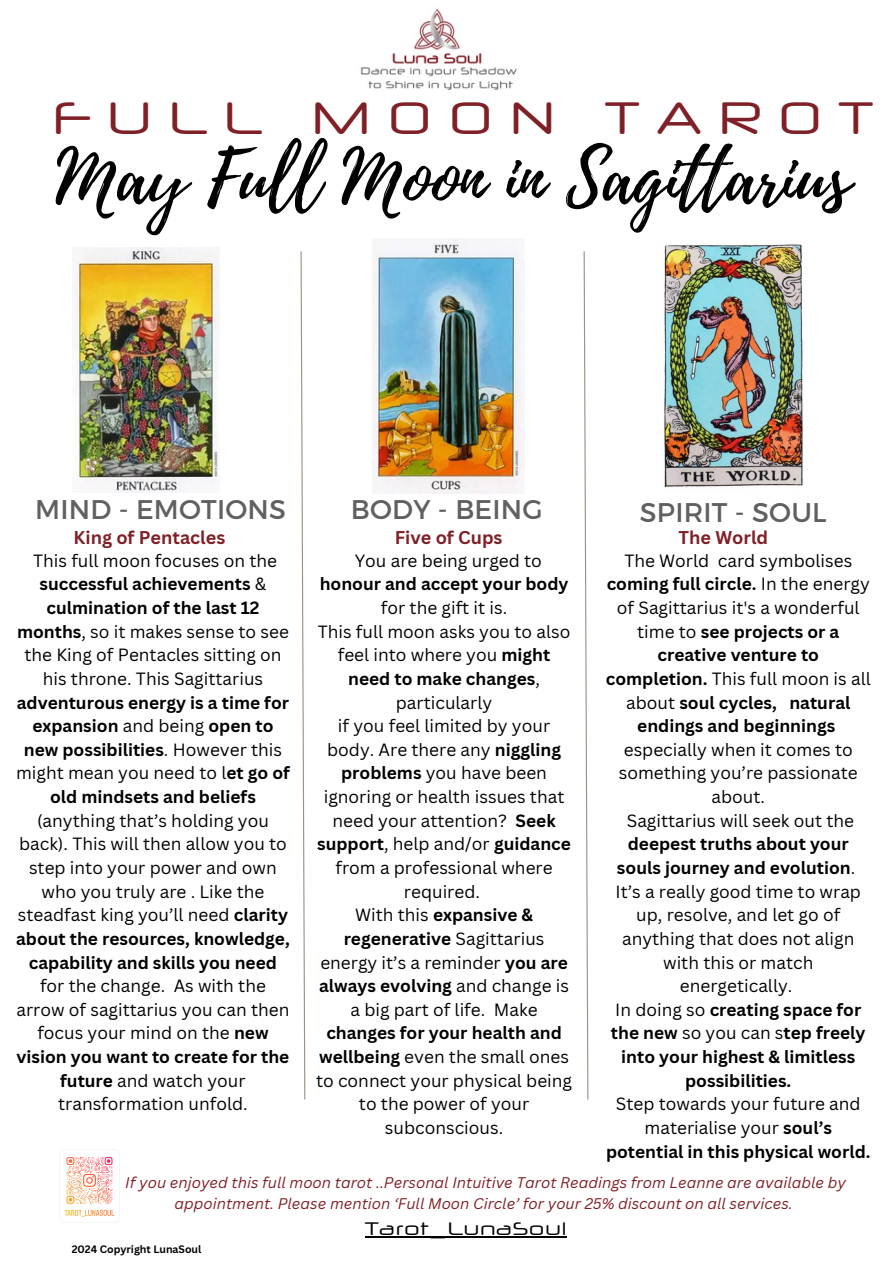
<style>
.page{position:relative;width:894px;height:1264px;background:#fff}
.page>*{position:absolute;margin:0;border:0;box-sizing:border-box;transform-origin:0 0}
.t1{font:73.65px "Playlist Script";color:#000}
.t2{font:45px "Neuropol X Free";letter-spacing:.35em;color:#7f2026}
.t3{font:27px "Montserrat";letter-spacing:.01em;color:#606060}
.t4{font:700 18px "Canva Sans";color:#7f2026}
.t5{font:18px "Neuropol X Free";color:#000}
.t6{font:17.25px/23.7px "Canva Sans";color:#000;text-align:center}
.t7{font:italic 15px/20.2px "Canva Sans";color:#7f2026;text-align:center}
.t8{font:700 10.5px "Canva Sans";color:#000}
.s1{font-weight:700}
</style>
<div class="page">
<svg style="left:300px;top:251px;width:6px;height:849px"></svg>
<img style="left:60px;top:1152px;width:59px;height:71px">
<img style="left:360px;top:8px;width:157px;height:82px">
<img style="left:664px;top:244px;width:139px;height:244px">
<img style="left:73px;top:247px;width:146px;height:245px">
<img style="left:372px;top:238px;width:152px;height:256px">
<svg style="left:583px;top:251px;width:6px;height:849px"></svg>
<hr style="left:365px;top:1235px;width:202px;height:1px;background:#000">
<h4 class="t2" style="left:52px;top:92px;width:822px">FULL MOON TAROT</h4>
<h4 class="t1" style="left:56px;top:125px;width:795px">May Full Moon in Sagittarius</h4>
<p class="t3" style="left:35px;top:491px;width:252px">MIND - EMOTIONS</p>
<h3 class="t3" style="left:351px;top:491px;width:193px">BODY - BEING</h3>
<h3 class="t3" style="left:639px;top:494px;width:188px">SPIRIT - SOUL</h3>
<h6 class="t4" style="left:74px;top:525px;width:153px">King of Pentacles</h6>
<h5 class="t4" style="left:395px;top:525px;width:109px">Five of Cups</h5>
<p class="t4" style="left:678px;top:525px;width:91px">The World</p>
<h4 class="t6" style="left:16px;top:548px;width:275px">This full moon focuses on the <span class="s1">successful achievements</span> &amp; <span class="s1">culmination of the last 12 months</span>, so it makes sense to see the King of Pentacles sitting on his throne. This Sagittarius <span class="s1">adventurous energy is a time for expansion</span> and being <span class="s1">open to new possibilities</span>. However this might mean you need to l<span class="s1">et go of old mindsets and beliefs </span>(anything that’s holding you back). This will then allow you to step into your power and own who you truly are . Like the steadfast king you’ll need <span class="s1">clarity about the resources, knowledge, capability and skills you need </span>for the change. As with the arrow of sagittarius you can then focus your mind on the <span class="s1">new vision you want to create for the future</span> and watch your transformation unfold.</h4>
<h5 class="t6" style="left:316px;top:548px;width:257px">You are being urged to<br><span class="s1">honour and accept your body </span>for the gift it is.<br>This full moon asks you to also feel into where you <span class="s1">might need to make changes</span>, particularly<br>if you feel limited by your body. Are there any <span class="s1">niggling problems</span> you have been ignoring or health issues that need your attention? <span class="s1">Seek support</span>, help and/or <span class="s1">guidance </span>from a professional where required.<br>With this <span class="s1">expansive &amp; regenerative</span> Sagittarius energy it’s a reminder <span class="s1">you are always evolving</span> and change is a big part of life. Make <span class="s1">changes for your health and wellbeing</span> even the small ones to connect your physical being to the power of your subconscious.</h5>
<h5 class="t6" style="left:605px;top:548px;width:266px">The World card symbolises <span class="s1">coming full circle.</span> In the energy of Sagittarius it's a wonderful time to <span class="s1">see projects or a creative venture to completion.</span> This full moon is all about <span class="s1">soul cycles, natural endings and beginnings </span>especially when it comes to something you’re passionate about.<br>Sagittarius will seek out the <span class="s1">deepest truths about your souls journey and evolution</span>.<br>It’s a really good time to wrap up, resolve, and let go of anything that does not align with this or match energetically.<br>In doing so <span class="s1">creating space for the new</span> so you can s<span class="s1">tep freely into your highest &amp; limitless possibilities.<br></span>Step towards your future and materialise your <span class="s1">soul’s potential in this physical world.</span></h5>
<p class="t7" style="left:125px;top:1172px;width:722px">If you enjoyed this full moon tarot ..Personal Intuitive Tarot Readings from Leanne are available by appointment. Please mention ‘Full Moon Circle’ for your 25% discount on all services.</p>
<h5 class="t8" style="left:72px;top:1241px;width:131px">2024 Copyright LunaSoul</h5>
<h3 class="t5" style="left:365px;top:1217px;width:203px">Tarot_LunaSoul</h3>
</div>
